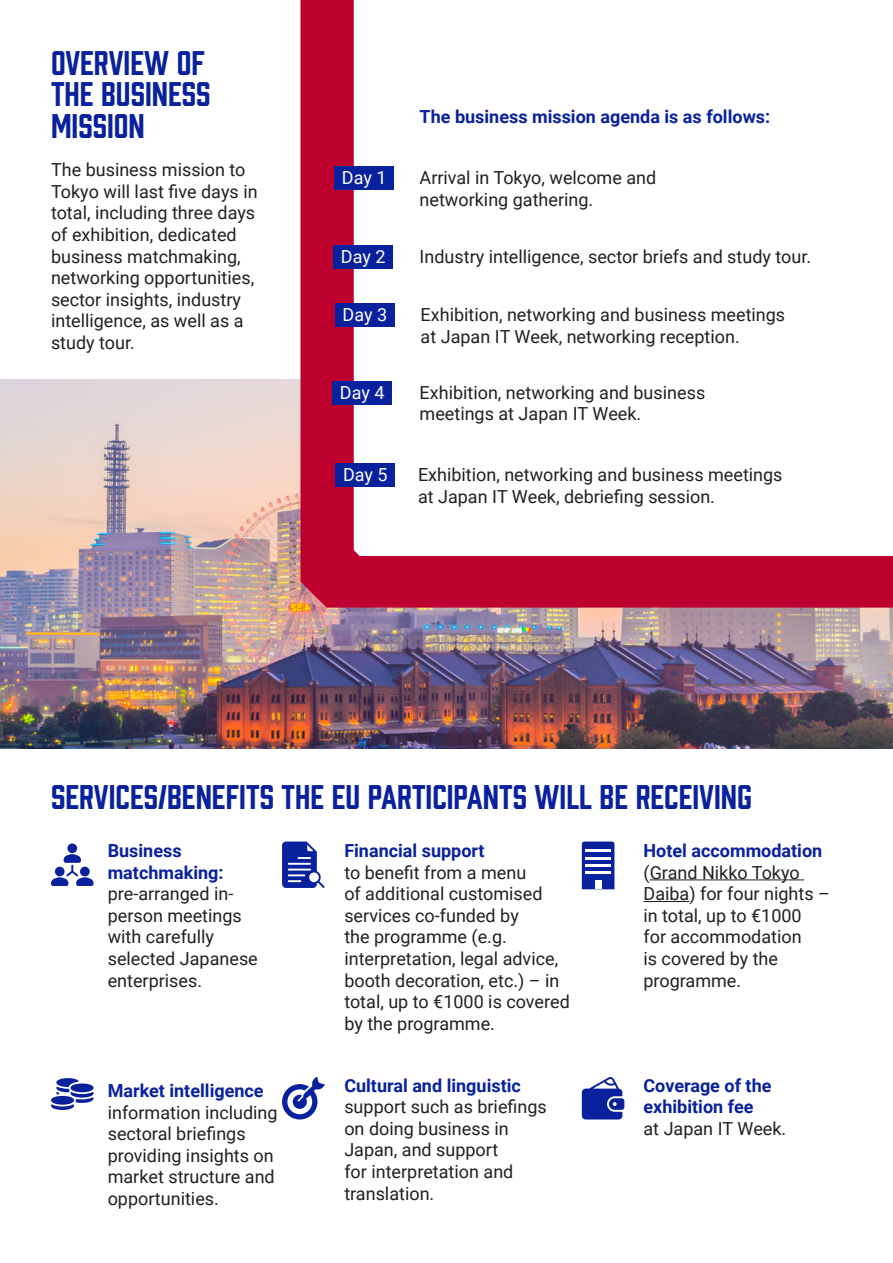
<style>
.page{position:relative;width:893px;height:1263px;background:#fff}
.page>*{position:absolute;margin:0;border:0;box-sizing:border-box;transform-origin:0 0}
.t1{font:31.5px/31.5px "Prohibition";color:#09219c}
.t2{font:18px/21.6px "Roboto";color:#231f20}
.t3{font:700 18px/21.6px "Roboto";color:#09219c}
.t4{font:18px "Roboto";color:#fff}
.s1{font-weight:700;color:#09219c}
.s2{font-weight:400;color:#231f20}
</style>
<div class="page">
<img style="left:0;top:380px;width:893px;height:368px">
<hr style="left:650px;top:879px;width:154px;height:1px;background:#231f20">
<hr style="left:643px;top:901px;width:46px;height:1px;background:#231f20">
<div style="left:67px;top:843px;width:10px;height:10px;background:#09219c;border-radius:50%"></div>
<svg style="left:51px;top:854px;width:43px;height:32px"></svg>
<svg style="left:282px;top:841px;width:43px;height:47px"></svg>
<svg style="left:51px;top:1078px;width:43px;height:32px"></svg>
<svg style="left:282px;top:1077px;width:43px;height:42px"></svg>
<svg style="left:582px;top:841px;width:32px;height:48px"></svg>
<div style="left:595px;top:880px;width:6px;height:9px;background:#fff"></div>
<hr style="left:585px;top:849px;width:26px;height:3px;background:#fff">
<hr style="left:585px;top:856px;width:26px;height:3px;background:#fff">
<hr style="left:585px;top:864px;width:26px;height:3px;background:#fff">
<hr style="left:585px;top:871px;width:26px;height:3px;background:#fff">
<svg style="left:582px;top:1077px;width:42px;height:42px"></svg>
<svg style="left:300px;top:0;width:593px;height:608px"></svg>
<div style="left:334px;top:167px;width:60px;height:23px;background:#09219c"></div>
<div style="left:334px;top:245px;width:59px;height:24px;background:#09219c"></div>
<div style="left:335px;top:303px;width:59px;height:24px;background:#09219c"></div>
<div style="left:332px;top:381px;width:60px;height:23px;background:#09219c"></div>
<div style="left:336px;top:464px;width:59px;height:23px;background:#09219c"></div>
<p class="t1" style="left:51px;top:45px;width:161px">OVERVIEW OF<br>THE BUSINESS<br>MISSION</p>
<p class="t2" style="left:51px;top:158px;width:208px">The business mission to<br>Tokyo will last five days in total, including three days of exhibition, dedicated business matchmaking, networking opportunities, sector insights, industry intelligence, as well as a study tour.</p>
<p class="t4" style="left:342px;top:165px;width:46px">Day 1</p>
<p class="t3" style="left:420px;top:105px;width:352px">The business mission agenda is as follows:</p>
<p class="t2" style="left:420px;top:166px;width:238px">Arrival in Tokyo, welcome and networking gathering.</p>
<p class="t4" style="left:341px;top:244px;width:46px">Day 2</p>
<p class="t2" style="left:420px;top:245px;width:393px">Industry intelligence, sector briefs and study tour.</p>
<p class="t4" style="left:343px;top:302px;width:46px">Day 3</p>
<p class="t4" style="left:340px;top:380px;width:46px">Day 4</p>
<p class="t4" style="left:343px;top:462px;width:46px">Day 5</p>
<p class="t2" style="left:421px;top:303px;width:366px">Exhibition, networking and business meetings at Japan IT Week, networking reception.</p>
<p class="t2" style="left:420px;top:381px;width:287px">Exhibition, networking and business meetings at Japan IT Week.</p>
<p class="t2" style="left:418px;top:463px;width:366px">Exhibition, networking and business meetings at Japan IT Week, debriefing session.</p>
<p class="t1" style="left:51px;top:778px;width:702px">SERVICES/BENEFITS THE EU PARTICIPANTS WILL BE RECEIVING</p>
<p class="t2" style="left:108px;top:839px;width:152px"><span class="s1">Business matchmaking: </span>pre-arranged in&shy;person meetings with carefully selected Japanese enterprises.</p>
<p class="t2" style="left:344px;top:839px;width:227px"><span class="s1">Financial support<br></span>to benefit from a menu<br>of additional customised services co-funded by<br>the programme (e.g. interpretation, legal advice, booth decoration, etc.) – in total, up to €1000 is covered by the programme.</p>
<p class="t2" style="left:643px;top:839px;width:188px"><span class="s1">Hotel accommodation </span>(Grand Nikko Tokyo<br>Daiba) for four nights – in total, up to €1000<br>for accommodation<br>is covered by the programme.</p>
<p class="t2" style="left:108px;top:1079px;width:171px"><span class="s1">Market intelligence </span>information including sectoral briefings providing insights on market structure and opportunities.</p>
<p class="t2" style="left:344px;top:1074px;width:204px"><span class="s1">Cultural and linguistic </span>support such as briefings on doing business in<br>Japan, and support<br>for interpretation and translation.</p>
<p class="t3" style="left:643px;top:1074px;width:144px">Coverage of the exhibition fee<br><span class="s2">at Japan IT Week.</span></p>
</div>
